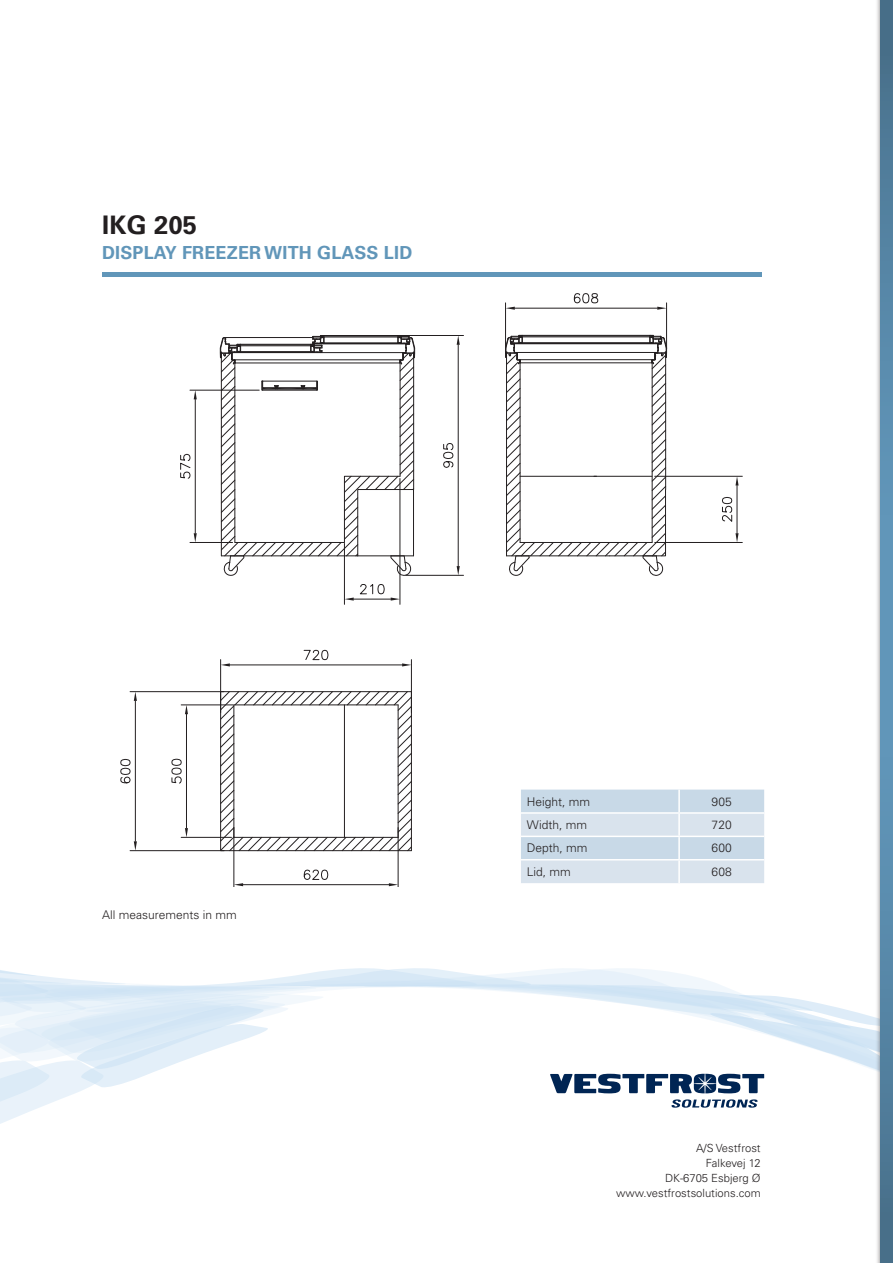
<style>
.page{position:relative;width:893px;height:1263px;background:#fff}
.page>*{position:absolute;margin:0;border:0;box-sizing:border-box;transform-origin:0 0}
.Heading_1{font:700 25.5px "Univers LT Pro 65";letter-spacing:.01em;color:#231f20}
.Product_line{font:700 18px "Univers LT Pro 65";letter-spacing:.01em;color:#6196b9}
.Text_body{font:300 12px "Univers LT Pro 45";color:#231f20}
.Text_body-2{font:300 11.25px "Univers LT Pro 45";color:#231f20}
.Text_body-3{font:300 11.25px "Univers LT Pro 45";letter-spacing:-.02em;color:#231f20}
</style>
<div class="page">
<svg style="left:0;top:968px;width:875px;height:156px"></svg>
<div style="left:875px;top:0;width:18px;height:1263px;background:#231f20;opacity:.5"></div>
<svg style="left:880px;top:0;width:13px;height:1263px;background:#5686a6"></svg>
<hr style="left:102px;top:272px;width:659px;height:4px;background:#6196b9">
<hr style="left:181px;top:705px;width:52px;height:1px;background:#231f20">
<hr style="left:181px;top:837px;width:50px;height:1px;background:#231f20">
<hr style="left:186px;top:714px;width:1px;height:114px;background:#231f20">
<svg style="left:185px;top:705px;width:3px;height:9px"></svg>
<svg style="left:185px;top:828px;width:3px;height:9px"></svg>
<svg style="left:172px;top:759px;width:10px;height:24px"></svg>
<hr style="left:344px;top:543px;width:1px;height:61px;background:#231f20">
<hr style="left:400px;top:478px;width:1px;height:126px;background:#231f20">
<hr style="left:354px;top:599px;width:37px;height:1px;background:#231f20">
<svg style="left:391px;top:597px;width:9px;height:4px"></svg>
<svg style="left:344px;top:584px;width:40px;height:17px"></svg>
<hr style="left:655px;top:476px;width:87px;height:1px;background:#231f20">
<hr style="left:655px;top:542px;width:87px;height:1px;background:#231f20">
<hr style="left:737px;top:485px;width:1px;height:48px;background:#231f20">
<svg style="left:735px;top:476px;width:4px;height:9px"></svg>
<svg style="left:735px;top:533px;width:4px;height:9px"></svg>
<svg style="left:722px;top:497px;width:10px;height:25px"></svg>
<svg style="left:505px;top:335px;width:162px;height:241px"></svg>
<hr style="left:520px;top:363px;width:132px;height:1px;background:#231f20">
<hr style="left:130px;top:691px;width:94px;height:1px;background:#231f20">
<hr style="left:130px;top:850px;width:94px;height:1px;background:#231f20">
<hr style="left:135px;top:701px;width:1px;height:140px;background:#231f20">
<svg style="left:134px;top:692px;width:3px;height:9px"></svg>
<svg style="left:134px;top:841px;width:3px;height:10px"></svg>
<svg style="left:120px;top:759px;width:10px;height:24px"></svg>
<hr style="left:190px;top:390px;width:69px;height:1px;background:#231f20">
<hr style="left:190px;top:542px;width:43px;height:1px;background:#231f20">
<hr style="left:195px;top:399px;width:1px;height:134px;background:#231f20">
<svg style="left:194px;top:390px;width:3px;height:9px"></svg>
<svg style="left:194px;top:533px;width:3px;height:9px"></svg>
<svg style="left:180px;top:454px;width:10px;height:25px"></svg>
<hr style="left:505px;top:303px;width:1px;height:48px;background:#231f20">
<hr style="left:666px;top:303px;width:1px;height:46px;background:#231f20">
<hr style="left:515px;top:308px;width:142px;height:1px;background:#231f20">
<svg style="left:506px;top:307px;width:9px;height:3px"></svg>
<svg style="left:657px;top:307px;width:10px;height:3px"></svg>
<svg style="left:574px;top:293px;width:24px;height:10px"></svg>
<hr style="left:220px;top:660px;width:1px;height:53px;background:#231f20">
<hr style="left:411px;top:660px;width:1px;height:53px;background:#231f20">
<hr style="left:230px;top:665px;width:172px;height:1px;background:#231f20">
<svg style="left:221px;top:663px;width:9px;height:3px"></svg>
<svg style="left:402px;top:663px;width:9px;height:3px"></svg>
<svg style="left:304px;top:650px;width:24px;height:10px"></svg>
<svg style="left:220px;top:691px;width:192px;height:160px"></svg>
<hr style="left:234px;top:827px;width:1px;height:60px;background:#231f20">
<hr style="left:398px;top:827px;width:1px;height:60px;background:#231f20">
<hr style="left:243px;top:884px;width:146px;height:1px;background:#231f20">
<svg style="left:234px;top:883px;width:9px;height:3px"></svg>
<svg style="left:389px;top:883px;width:9px;height:3px"></svg>
<svg style="left:304px;top:870px;width:24px;height:10px"></svg>
<hr style="left:406px;top:575px;width:57px;height:1px;background:#231f20">
<hr style="left:399px;top:335px;width:64px;height:1px;background:#231f20">
<hr style="left:458px;top:345px;width:1px;height:221px;background:#231f20">
<svg style="left:457px;top:566px;width:3px;height:9px"></svg>
<svg style="left:457px;top:336px;width:3px;height:9px"></svg>
<svg style="left:443px;top:443px;width:10px;height:25px"></svg>
<svg style="left:220px;top:335px;width:195px;height:242px"></svg>
<svg style="left:521px;top:789px;width:243px;height:94px;background:#d1deea"></svg>
<hr style="left:678px;top:789px;width:2px;height:23px;background:#fff">
<hr style="left:521px;top:812px;width:158px;height:2px;background:#fff">
<hr style="left:679px;top:812px;width:85px;height:2px;background:#fff">
<hr style="left:678px;top:814px;width:2px;height:22px;background:#fff">
<hr style="left:521px;top:836px;width:158px;height:1px;background:#fff">
<hr style="left:679px;top:836px;width:85px;height:1px;background:#fff">
<hr style="left:678px;top:837px;width:2px;height:22px;background:#fff">
<hr style="left:521px;top:859px;width:158px;height:1px;background:#fff">
<hr style="left:679px;top:859px;width:85px;height:1px;background:#fff">
<hr style="left:678px;top:860px;width:2px;height:23px;background:#fff">
<p class="Heading_1" style="left:102px;top:209px;width:97px">IKG 205</p>
<p class="Product_line" style="left:102px;top:242px;width:312px">DISPLAY FREEZER WITH GLASS LID</p>
<p class="Text_body" style="left:102px;top:907px;width:136px">All measurements in mm</p>
<p class="Text_body" style="left:527px;top:794px;width:65px">Height, mm</p>
<p class="Text_body" style="left:712px;top:794px;width:22px">905</p>
<p class="Text_body" style="left:527px;top:817px;width:62px">Width, mm</p>
<p class="Text_body" style="left:712px;top:817px;width:22px">720</p>
<p class="Text_body" style="left:527px;top:841px;width:62px">Depth, mm</p>
<p class="Text_body" style="left:712px;top:841px;width:22px">600</p>
<p class="Text_body" style="left:527px;top:864px;width:46px">Lid, mm</p>
<p class="Text_body" style="left:712px;top:864px;width:22px">608</p>
<p class="Text_body-2" style="left:696px;top:1141px;width:66px">A/S Vestfrost</p>
<p class="Text_body-3" style="left:706px;top:1156px;width:56px">Falkevej 12</p>
<p class="Text_body-2" style="left:665px;top:1171px;width:97px">DK-6705 Esbjerg Ø</p>
<p class="Text_body-2" style="left:616px;top:1186px;width:146px">www.vestfrostsolutions.com</p>
</div>
